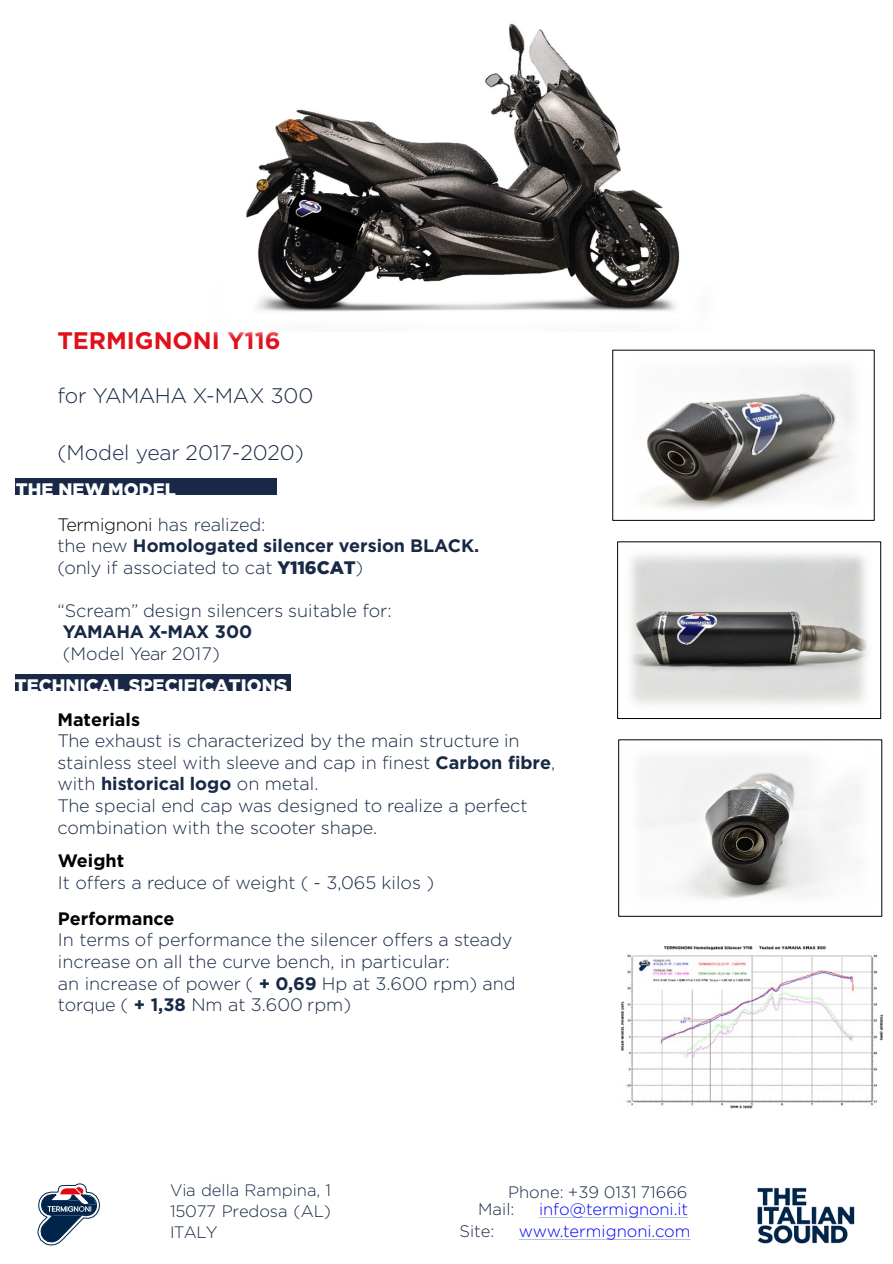
<style>
.page{position:relative;width:893px;height:1264px;background:#fff}
.page>*{position:absolute;margin:0;border:0;box-sizing:border-box;transform-origin:0 0}
.t1{font:700 24px "Gotham";color:#e2101b}
.t2{font:300 21px "Gotham";letter-spacing:-.005em;color:#182946}
.t3{font:300 18px/21.6px "Gotham";letter-spacing:-.005em;color:#182946}
.t4{font:700 18px "Gotham";letter-spacing:-.005em;color:#182946}
.t5{font:900 18px "Gotham";color:#fff}
.t6{font:700 18px "Gotham";color:#020203}
.t7{font:300 16.5px/20.9px "Gotham";letter-spacing:-.005em;color:#182946}
.t8{font:300 16.5px/21.6px "Gotham";letter-spacing:-.005em;color:#00f;text-align:right}
.s1{color:#020203}
.s2{font-weight:300}
.s3{font-weight:900}
.s4{font-weight:700}
</style>
<div class="page">
<svg style="left:539px;top:1217px;width:149px;height:1px"></svg>
<svg style="left:38px;top:1183px;width:62px;height:61px"></svg>
<img style="left:757px;top:1187px;width:97px;height:55px">
<div style="left:15px;top:478px;width:261px;height:16px;background:#192846"></div>
<div style="left:15px;top:674px;width:275px;height:16px;background:#192846"></div>
<img style="left:246px;top:29px;width:434px;height:283px">
<img style="left:630px;top:554px;width:238px;height:151px">
<img style="left:641px;top:367px;width:214px;height:143px">
<img style="left:622px;top:946px;width:259px;height:162px">
<img style="left:639px;top:757px;width:222px;height:142px">
<p class="t1" style="left:57px;top:326px;width:225px">TERMIGNONI Y116</p>
<p class="t2" style="left:57px;top:384px;width:257px">for YAMAHA X-MAX 300</p>
<p class="t2" style="left:57px;top:441px;width:248px">(Model year 2017-2020)</p>
<p class="t5" style="left:16px;top:479px;width:161px">THE NEW MODEL</p>
<p class="t3" style="left:57px;top:513px;width:209px"><span class="s1">Termignoni</span> has realized:</p>
<p class="t4" style="left:57px;top:535px;width:423px"><span class="s2">the new</span> Homologated silencer version BLACK.</p>
<p class="t3" style="left:57px;top:556px;width:307px">(only if associated to cat <span class="s3">Y116CAT</span>)</p>
<p class="t3" style="left:57px;top:599px;width:336px">“Scream” design silencers suitable for:</p>
<p class="t4" style="left:63px;top:621px;width:191px">YAMAHA X-MAX 300</p>
<p class="t3" style="left:63px;top:642px;width:158px">(Model Year 2017)</p>
<p class="t5" style="left:15px;top:675px;width:274px">TECHNICAL SPECIFICATIONS</p>
<p class="t6" style="left:57px;top:708px;width:84px">Materials</p>
<p class="t3" style="left:57px;top:729px;width:499px">The exhaust is characterized by the main structure in stainless steel with sleeve and cap in finest <span class="s4">Carbon fibre</span>, with <span class="s4">historical logo</span> on metal.</p>
<p class="t3" style="left:57px;top:794px;width:472px">The special end cap was designed to realize a perfect combination with the scooter shape.</p>
<p class="t6" style="left:58px;top:850px;width:68px">Weight</p>
<p class="t3" style="left:58px;top:871px;width:378px">It offers a reduce of weight ( - 3,065 kilos )</p>
<p class="t6" style="left:58px;top:907px;width:118px">Performance</p>
<p class="t3" style="left:58px;top:928px;width:456px">In terms of performance the silencer offers a steady increase on all the curve bench, in particular:</p>
<p class="t3" style="left:58px;top:972px;width:459px">an increase of power ( <span class="s4">+ 0,69</span> Hp at 3.600 rpm) and torque ( <span class="s4">+ 1,38</span> Nm at 3.600 rpm)</p>
<p class="t7" style="left:170px;top:1179px;width:162px">Via della Rampina, 1</p>
<p class="t7" style="left:508px;top:1181px;width:181px">Phone: +39 0131 71666</p>
<p class="t7" style="left:170px;top:1199px;width:162px">15077 Predosa (AL)<br>ITALY</p>
<p class="t7" style="left:459px;top:1198px;width:56px;line-height:21.6px;text-indent:19px">Mail:<br>Site:</p>
<p class="t8" style="left:519px;top:1198px;width:173px">info@termignoni.it www.termignoni.com</p>
</div>
